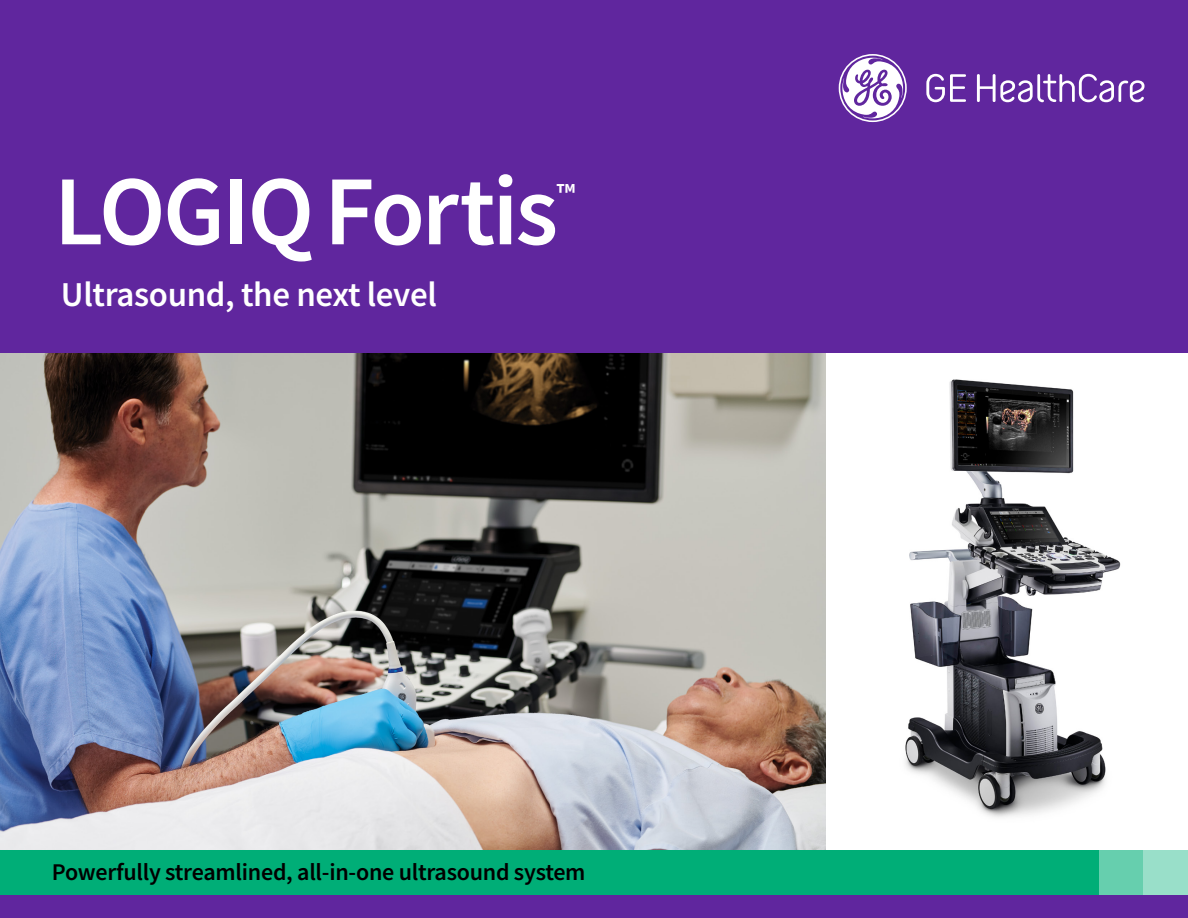
<style>
.page{position:relative;width:1188px;height:918px;background:#fff}
.page>*{position:absolute;margin:0;border:0;box-sizing:border-box;transform-origin:0 0}
.t1{font:600 99px "Source Sans Pro";letter-spacing:-.03em;color:#fff}
.t2{font:600 34.95px "Source Sans Pro";letter-spacing:-.01em;color:#fff}
.t3{font:600 28.05px "Source Sans Pro";color:#fff}
.t4{font:600 24px "Source Sans Pro";letter-spacing:-.01em;color:#000}
</style>
<div class="page">
<img style="left:905px;top:379px;width:216px;height:439px">
<img style="left:0;top:352px;width:826px;height:498px">
<div style="left:0;top:0;width:1188px;height:352px;background:#60269e"></div>
<div style="left:0;top:894px;width:1188px;height:24px;background:#60269e"></div>
<svg style="left:839px;top:54px;width:306px;height:68px"></svg>
<div style="left:0;top:850px;width:1188px;height:44px;background:#00ae77"></div>
<div style="left:1100px;top:850px;width:44px;height:44px;background:#66cfae"></div>
<div style="left:1144px;top:850px;width:44px;height:44px;background:#99dfc9"></div>
<h1 class="t1" style="left:54px;top:146px;width:506px">LOGIQ Fortis</h1>
<p class="t3" style="left:557px;top:175px;width:20px">™</p>
<h2 class="t2" style="left:61px;top:271px;width:377px">Ultrasound, the next level</h2>
<p class="t4" style="left:52px;top:856px;width:535px">Powerfully streamlined, all-in-one ultrasound system</p>
</div>
